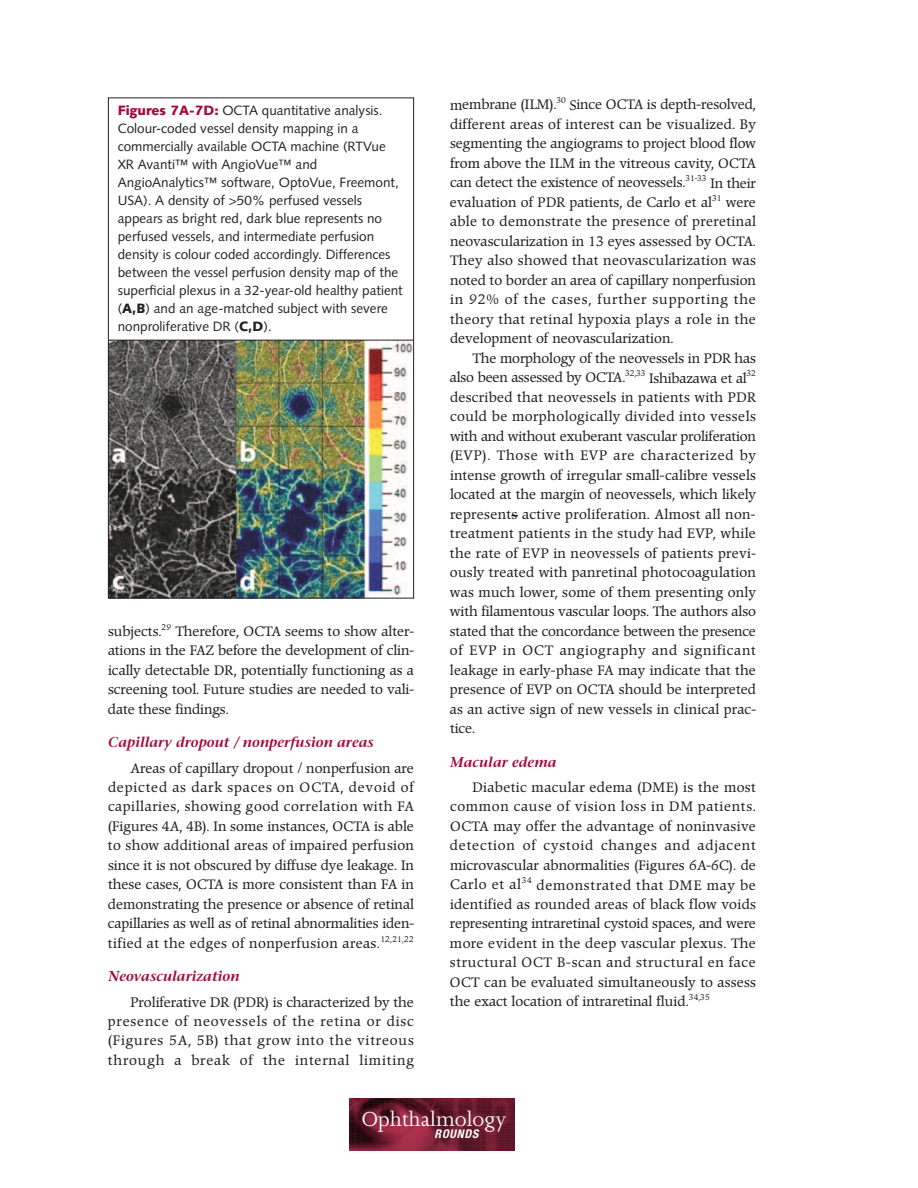
<style>
.page{position:relative;width:918px;height:1188px;background:#fff}
.page>*{position:absolute;margin:0;border:0;box-sizing:border-box;transform-origin:0 0}
.t1{font:23.4px "Joanna";color:#fff}
.t2{font:italic 600 14.25px "Stone Serif";color:#a30a34}
.t3{font:13.5px/19.5px "Poppl Pontifex BE";letter-spacing:.005em;color:#231f20;text-align:justify}
.t4{font:13.5px/18px "Syntax";color:#231f20}
.t5{font:italic 700 condensed 12px "Helvetica Neue";letter-spacing:.06em;color:#fff}
.s1{font-weight:900;color:#a30a34}
.s2{font-weight:900}
</style>
<div class="page">
<img style="left:350px;top:1098px;width:164px;height:53px">
<img style="left:110px;top:341px;width:302px;height:256px">
<div style="left:108px;top:98px;width:306px;height:501px;border:1px solid #231f20"></div>
<hr style="left:109px;top:340px;width:304px;height:1px;background:#231f20">
<p class="t4" style="left:118px;top:102px;width:287px"><span class="s1">Figures 7A-7D:</span> OCTA quantitative analysis.<br>Colour-coded vessel density mapping in a commercially available OCTA machine (RTVue XR Avanti™ with AngioVue™ and AngioAnalytics™ software, OptoVue, Freemont, USA). A density of &gt;50% perfused vessels appears as bright red, dark blue represents no perfused vessels, and intermediate perfusion density is colour coded accordingly. Differences between the vessel perfusion density map of the superficial plexus in a 32-year-old healthy patient (<span class="s2">A,B</span>) and an age-matched subject with severe nonproliferative DR (<span class="s2">C,D</span>).</p>
<p class="t3" style="left:108px;top:623px;width:308px">subjects.<sup>29</sup> Therefore, OCTA seems to show alter&shy;ations in the FAZ before the development of clin&shy;ically detectable DR, potentially functioning as a screening tool. Future studies are needed to vali&shy;date these findings.</p>
<p class="t2" style="left:108px;top:737px;width:267px">Capillary dropout / nonperfusion areas</p>
<p class="t3" style="left:108px;top:759px;width:308px;text-indent:23px">Areas of capillary dropout / nonperfusion are depicted as dark spaces on OCTA, devoid of capillaries, showing good correlation with FA (Figures 4A, 4B). In some instances, OCTA is able to show additional areas of impaired perfusion since it is not obscured by diffuse dye leakage. In these cases, OCTA is more consistent than FA in demonstrating the presence or absence of retinal capillaries as well as of retinal abnormalities iden&shy;tified at the edges of nonperfusion areas.<sup>12,21,22</sup></p>
<p class="t2" style="left:108px;top:971px;width:133px">Neovascularization</p>
<p class="t3" style="left:108px;top:993px;width:308px;text-indent:23px">Proliferative DR (PDR) is characterized by the presence of neovessels of the retina or disc (Figures 5A, 5B) that grow into the vitreous through a break of the internal limiting</p>
<p class="t3" style="left:450px;top:96px;width:308px">membrane (ILM).<sup>30</sup> Since OCTA is depth-resolved, different areas of interest can be visualized. By segmenting the angiograms to project blood flow from above the ILM in the vitreous cavity, OCTA can detect the existence of neovessels.<sup>31-33</sup> In their evaluation of PDR patients, de Carlo et al<sup>31</sup> were able to demonstrate the presence of preretinal neovascularization in 13 eyes assessed by OCTA.<br>They also showed that neovascularization was noted to border an area of capillary nonperfusion in 92% of the cases, further supporting the theory that retinal hypoxia plays a role in the development of neovascularization.</p>
<p class="t3" style="left:450px;top:350px;width:308px;text-indent:23px">The morphology of the neovessels in PDR has also been assessed by OCTA.<sup>32,33</sup> Ishibazawa et al<sup>32 </sup>described that neovessels in patients with PDR could be morphologically divided into vessels with and without exuberant vascular proliferation (EVP). Those with EVP are characterized by intense growth of irregular small-calibre vessels located at the margin of neovessels, which likely represents active proliferation. Almost all non&shy;treatment patients in the study had EVP, while the rate of EVP in neovessels of patients previ&shy;ously treated with panretinal photocoagulation was much lower, some of them presenting only with filamentous vascular loops. The authors also stated that the concordance between the presence of EVP in OCT angiography and significant leakage in early-phase FA may indicate that the presence of EVP on OCTA should be interpreted as an active sign of new vessels in clinical prac&shy;tice.</p>
<p class="t2" style="left:450px;top:756px;width:108px">Macular edema</p>
<p class="t3" style="left:450px;top:779px;width:308px;text-indent:23px">Diabetic macular edema (DME) is the most common cause of vision loss in DM patients.<br>OCTA may offer the advantage of noninvasive detection of cystoid changes and adjacent microvascular abnormalities (Figures 6A-6C). de Carlo et al<sup>34</sup> demonstrated that DME may be identified as rounded areas of black flow voids representing intraretinal cystoid spaces, and were more evident in the deep vascular plexus. The structural OCT B-scan and structural en face OCT can be evaluated simultaneously to assess the exact location of intraretinal fluid.<sup>34,35</sup></p>
<h1 class="t1" style="left:362px;top:1111px;width:146px">Ophthalmology</h1>
<p class="t5" style="left:435px;top:1129px;width:45px">ROUNDS</p>
</div>
